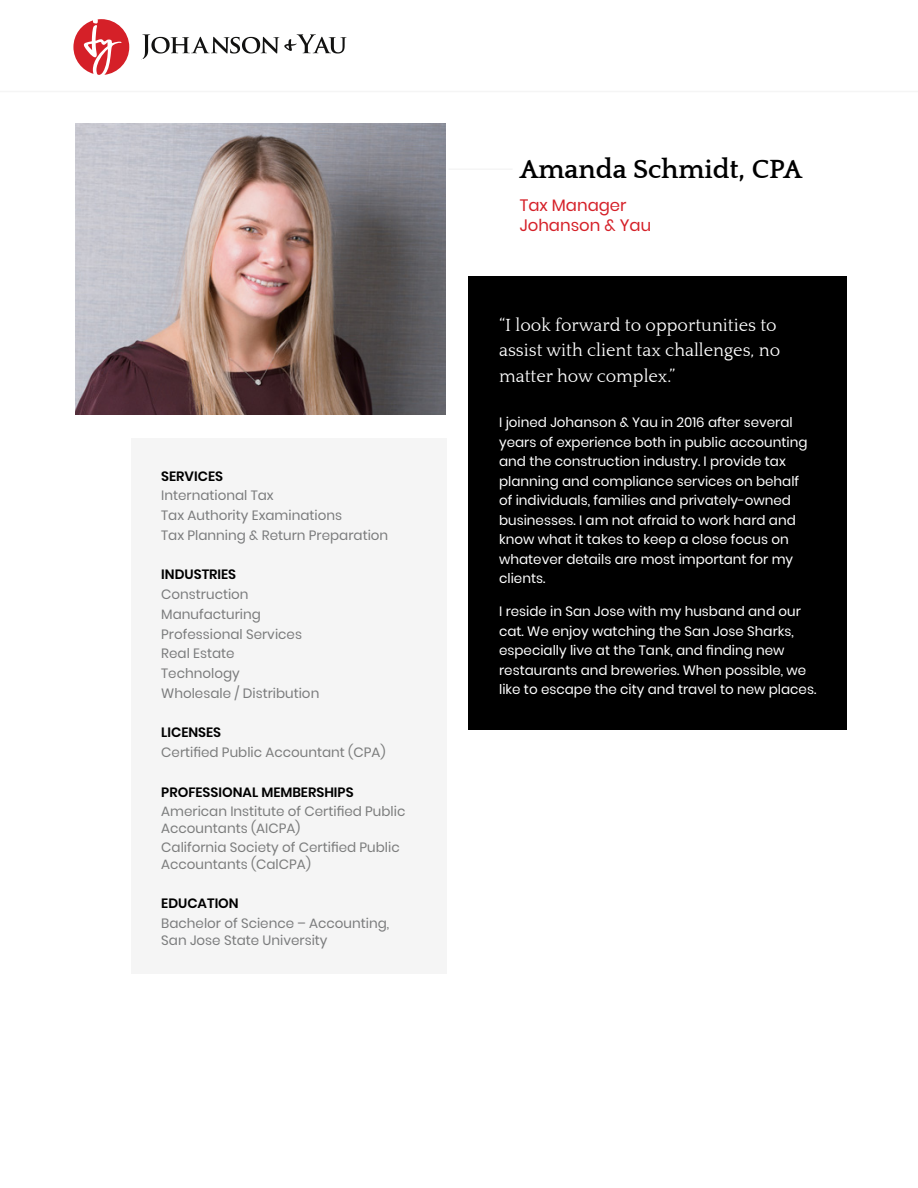
<style>
.page{position:relative;width:918px;height:1188px;background:#fff}
.page>*{position:absolute;margin:0;border:0;box-sizing:border-box;transform-origin:0 0}
.t1{font:700 27px "Quattrocento";color:#000}
.t2{font:18px/25.5px "Quattrocento";color:#fff}
.t3{font:16.5px/19.5px "Poppins";color:#d52028}
.t4{font:13.5px/19.5px "Poppins";color:#fff}
.t5{font:13.5px/19.8px "Poppins";color:#7b7c7d}
.t6{font:13.5px/16.5px "Poppins";color:#7c7d7d}
.t7{font:600 13.5px "Poppins";color:#000}
</style>
<div class="page">
<svg style="left:73px;top:19px;width:56px;height:56px"></svg>
<svg style="left:141px;top:34px;width:205px;height:26px"></svg>
<hr style="left:0;top:91px;width:918px;height:1px;background:#f5f5f5">
<img style="left:76px;top:123px;width:369px;height:292px">
<div style="left:468px;top:276px;width:379px;height:454px;background:#000"></div>
<div style="left:131px;top:438px;width:315px;height:536px;background:#f5f5f5"></div>
<hr style="left:448px;top:168px;width:65px;height:2px;background:#f5f5f5">
<p class="t7" style="left:161px;top:468px;width:63px">SERVICES</p>
<p class="t5" style="left:161px;top:486px;width:229px">International Tax<br>Tax Authority Examinations<br>Tax Planning &amp; Return Preparation</p>
<p class="t7" style="left:161px;top:567px;width:76px">INDUSTRIES</p>
<p class="t5" style="left:161px;top:585px;width:160px">Construction<br>Manufacturing<br>Professional Services<br>Real Estate<br>Technology<br>Wholesale / Distribution</p>
<p class="t7" style="left:161px;top:725px;width:61px">LICENSES</p>
<p class="t6" style="left:161px;top:744px;width:226px">Certified Public Accountant (CPA)</p>
<p class="t7" style="left:161px;top:784px;width:194px">PROFESSIONAL MEMBERSHIPS</p>
<p class="t6" style="left:161px;top:803px;width:246px">American Institute of Certified Public<br>Accountants (AICPA)</p>
<p class="t6" style="left:161px;top:840px;width:240px">California Society of Certified Public<br>Accountants (CalCPA)</p>
<p class="t7" style="left:161px;top:896px;width:79px">EDUCATION</p>
<p class="t5" style="left:161px;top:915px;width:229px;line-height:16.5px">Bachelor of Science – Accounting,<br>San Jose State University</p>
<h1 class="t1" style="left:520px;top:155px;width:284px">Amanda Schmidt, CPA</h1>
<p class="t3" style="left:520px;top:196px;width:133px">Tax Manager<br>Johanson &amp; Yau</p>
<h2 class="t2" style="left:499px;top:313px;width:283px">“I look forward to opportunities to assist with client tax challenges, no matter how complex.”</h2>
<p class="t4" style="left:499px;top:413px;width:310px">I joined Johanson &amp; Yau in 2016 after several years of experience both in public accounting and the construction industry. I provide tax planning and compliance services on behalf of individuals, families and privately-owned businesses. I am not afraid to work hard and know what it takes to keep a close focus on whatever details are most important for my clients.</p>
<p class="t4" style="left:499px;top:602px;width:319px">I reside in San Jose with my husband and our cat. We enjoy watching the San Jose Sharks, especially live at the Tank, and finding new restaurants and breweries. When possible, we like to escape the city and travel to new places.</p>
</div>
